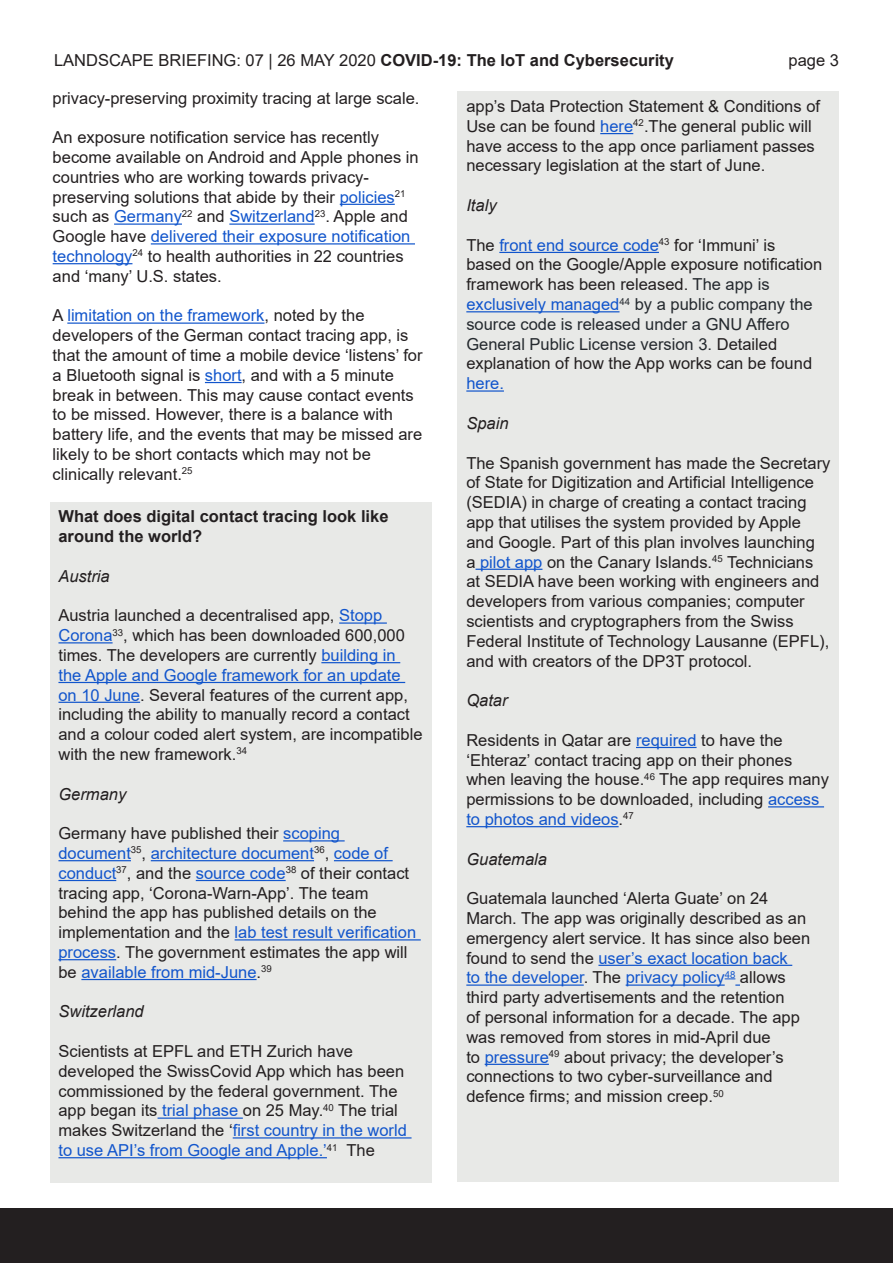
<style>
.page{position:relative;width:893px;height:1263px;background:#fff}
.page>*{position:absolute;margin:0;border:0;box-sizing:border-box;transform-origin:0 0}
.t1{font:16.5px/19.8px "Arial";color:#231f20}
.t2{font:700 16.5px/19.8px "Arial";color:#231f20}
.t3{font:italic 16.5px "Arial";color:#231f20}
.s1{font-weight:400}
.s2{color:#15c}
.s3{color:#24292e}
</style>
<div class="page">
<hr style="left:340px;top:204px;width:55px;height:1px;background:#15c">
<hr style="left:114px;top:223px;width:68px;height:2px;background:#15c">
<hr style="left:229px;top:223px;width:86px;height:2px;background:#15c">
<hr style="left:151px;top:243px;width:264px;height:1px;background:#15c">
<hr style="left:53px;top:263px;width:79px;height:1px;background:#15c">
<hr style="left:67px;top:322px;width:197px;height:2px;background:#15c">
<hr style="left:205px;top:382px;width:37px;height:1px;background:#15c">
<div style="left:0;top:1209px;width:893px;height:54px;background:#231f20"></div>
<div style="left:50px;top:502px;width:381px;height:680px;background:#e8e9e7"></div>
<hr style="left:339px;top:622px;width:48px;height:2px;background:#15c">
<hr style="left:58px;top:642px;width:55px;height:1px;background:#15c">
<hr style="left:321px;top:662px;width:79px;height:1px;background:#15c">
<hr style="left:58px;top:682px;width:347px;height:1px;background:#15c">
<hr style="left:58px;top:702px;width:82px;height:1px;background:#15c">
<hr style="left:283px;top:840px;width:62px;height:1px;background:#15c">
<hr style="left:58px;top:860px;width:73px;height:1px;background:#15c">
<hr style="left:151px;top:860px;width:163px;height:1px;background:#15c">
<hr style="left:334px;top:860px;width:59px;height:1px;background:#15c">
<hr style="left:58px;top:880px;width:58px;height:1px;background:#15c">
<hr style="left:196px;top:880px;width:90px;height:1px;background:#15c">
<hr style="left:235px;top:939px;width:186px;height:1px;background:#15c">
<hr style="left:58px;top:959px;width:58px;height:1px;background:#15c">
<hr style="left:81px;top:979px;width:176px;height:1px;background:#15c">
<hr style="left:158px;top:1117px;width:85px;height:2px;background:#15c">
<hr style="left:233px;top:1137px;width:179px;height:1px;background:#15c">
<hr style="left:58px;top:1157px;width:269px;height:1px;background:#15c">
<div style="left:458px;top:92px;width:381px;height:1090px;background:#e8e9e7"></div>
<hr style="left:600px;top:133px;width:33px;height:1px;background:#15c">
<hr style="left:499px;top:252px;width:160px;height:1px;background:#15c">
<hr style="left:466px;top:311px;width:153px;height:1px;background:#15c">
<hr style="left:466px;top:390px;width:38px;height:2px;background:#15c">
<hr style="left:475px;top:569px;width:67px;height:1px;background:#15c">
<hr style="left:636px;top:747px;width:61px;height:1px;background:#15c">
<hr style="left:768px;top:806px;width:56px;height:1px;background:#15c">
<hr style="left:466px;top:826px;width:153px;height:1px;background:#15c">
<hr style="left:598px;top:965px;width:194px;height:1px;background:#15c">
<hr style="left:466px;top:984px;width:118px;height:2px;background:#15c">
<hr style="left:626px;top:984px;width:99px;height:2px;background:#15c">
<svg style="left:725px;top:978px;width:15px;height:8px"></svg>
<hr style="left:485px;top:1064px;width:64px;height:1px;background:#15c">
<p class="t2" style="left:54px;top:51px;width:621px"><span class="s1">LANDSCAPE BRIEFING: 07 | 26 MAY 2020</span> COVID-19: The IoT and Cybersecurity</p>
<p class="t1" style="left:788px;top:50px;width:52px">page 3</p>
<p class="t1" style="left:53px;top:88px;width:368px">privacy-preserving proximity tracing at large scale.</p>
<p class="t1" style="left:53px;top:127px;width:368px">An exposure notification service has recently become available on Android and Apple phones in countries who are working towards privacy&shy;preserving solutions that abide by their <span class="s2">policies</span><sup>21 </sup>such as <span class="s2">Germany</span><sup>22</sup> and <span class="s2">Switzerland</span><sup>23</sup>. Apple and Google have <span class="s2">delivered their exposure notification technology</span><sup>24</sup> to health authorities in 22 countries and ‘many’ U.S. states.</p>
<p class="t1" style="left:53px;top:306px;width:371px">A <span class="s2">limitation on the framework</span>, noted by the developers of the German contact tracing app, is that the amount of time a mobile device ‘listens’ for a Bluetooth signal is <span class="s2">short</span>, and with a 5 minute break in between. This may cause contact events to be missed. However, there is a balance with battery life, and the events that may be missed are likely to be short contacts which may not be clinically relevant.<sup>25</sup></p>
<p class="t2" style="left:58px;top:507px;width:332px">What does digital contact tracing look like around the world?</p>
<p class="t3" style="left:58px;top:565px;width:53px">Austria</p>
<p class="t1" style="left:58px;top:605px;width:366px">Austria launched a decentralised app, <span class="s2">Stopp Corona</span><sup>33</sup>, which has been downloaded 600,000 times. The developers are currently <span class="s2">building in the Apple and Google framework for an update on 10 June</span>. Several features of the current app, including the ability to manually record a contact and a colour coded alert system, are incompatible with the new framework.<sup>34</sup></p>
<p class="t3" style="left:58px;top:783px;width:69px">Germany</p>
<p class="t1" style="left:58px;top:823px;width:359px">Germany have published their <span class="s2">scoping document</span><sup>35</sup>, <span class="s2">architecture document</span><sup>36</sup>, <span class="s2">code of conduct</span><sup>37</sup>, and the <span class="s2">source code</span><sup>38</sup> of their contact tracing app, ‘Corona-Warn-App’. The team behind the app has published details on the implementation and the <span class="s2">lab test result verification process</span>. The government estimates the app will be <span class="s2">available from mid-June</span>.<sup>39</sup></p>
<p class="t3" style="left:58px;top:1001px;width:87px">Switzerland</p>
<p class="t1" style="left:58px;top:1041px;width:350px">Scientists at EPFL and ETH Zurich have developed the SwissCovid App which has been commissioned by the federal government. The app began its <span class="s2">trial phase</span> on 25 May.<sup>40</sup> The trial makes Switzerland the ‘<span class="s2">first country in the world to use API’s from Google and Apple.’</span><sup>41</sup> The</p>
<p class="t1" style="left:466px;top:96px;width:355px">app’s Data Protection Statement &amp; Conditions of Use can be found <span class="s2">here</span><sup>42</sup>.The general public will have access to the app once parliament passes necessary legislation at the start of June.</p>
<p class="t3" style="left:466px;top:195px;width:32px">Italy</p>
<p class="t1" style="left:466px;top:235px;width:357px">The <span class="s2">front end source code</span><sup>43</sup> for ‘Immuni’ is based on the Google/Apple exposure notification framework has been released. <span class="s3">The app is </span><span class="s2">exclusively managed</span><sup>44</sup> <span class="s3">by a public company the source code is released under a GNU Affero General Public License version 3.</span> Detailed explanation of how the App works can be found <span class="s2">here.</span></p>
<p class="t3" style="left:466px;top:412px;width:44px">Spain</p>
<p class="t1" style="left:466px;top:453px;width:366px">The Spanish government has made the Secretary of State for Digitization and Artificial Intelligence (SEDIA) in charge of creating a contact tracing app that utilises the system provided by Apple and Google. Part of this plan involves launching<br>a <span class="s2">pilot app</span> on the Canary Islands.<sup>45</sup> Technicians at SEDIA have been working with engineers and developers from various companies; computer scientists and cryptographers from the Swiss Federal Institute of Technology Lausanne (EPFL), and with creators of the DP3T protocol.</p>
<p class="t3" style="left:466px;top:690px;width:43px">Qatar</p>
<p class="t1" style="left:466px;top:730px;width:364px">Residents in Qatar are <span class="s2">required</span> to have the ‘Ehteraz’ contact tracing app on their phones when leaving the house.<sup>46</sup> The app requires many permissions to be downloaded, including <span class="s2">access to photos and videos</span>.<sup>47</sup></p>
<p class="t3" style="left:466px;top:848px;width:82px">Guatemala</p>
<p class="t1" style="left:466px;top:888px;width:345px">Guatemala launched ‘Alerta Guate’ on 24<br>March. The app was originally described as an emergency alert service. It has since also been found to send the <span class="s2">user’s exact location back<br>to the developer</span>. The <span class="s2">privacy policy</span><sup>48</sup> allows third party advertisements and the retention<br>of personal information for a decade. The app was removed from stores in mid-April due<br>to <span class="s2">pressure</span><sup>49</sup> about privacy; the developer’s connections to two cyber-surveillance and defence firms; and mission creep.<sup>50</sup></p>
</div>
